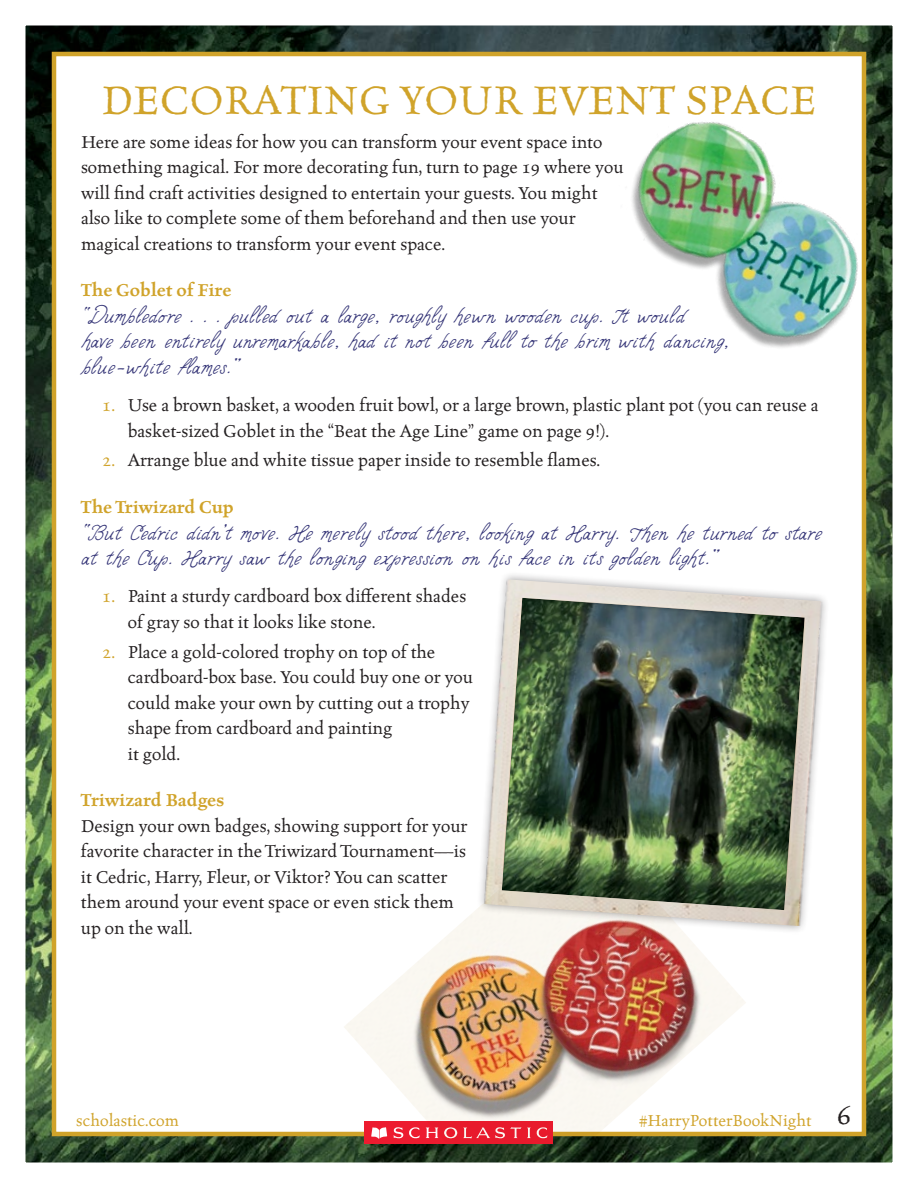
<style>
.page{position:relative;width:918px;height:1188px;background:#fff}
.page>*{position:absolute;margin:0;border:0;box-sizing:border-box;transform-origin:0 0}
.t1{font:45px "Celestia Antiqua MVB";letter-spacing:.02em;color:#d0a32a}
.t2{font:19.5px/25.5px "Celestia Antiqua Std";color:#231f20}
.t3{font:italic 19.5px/25.5px "Mirabelle Schoolbook";color:#333376}
.t4{font:600 19.5px "Celestia Antiqua MVB";color:#d0a32a}
.t5{font:600 19.5px "Celestia Antiqua Std";color:#d0a32a}
.t6{font:18px "Celestia Antiqua MVB";color:#d0a32a}
.s1{color:#d0a32a}
.s2{font-size:30px;color:#231f20}
</style>
<div class="page">
<img style="left:27px;top:27px;width:864px;height:1134px">
<div style="left:52px;top:52px;width:814px;height:1084px;background:#fff;border:4px solid #d0a32a"></div>
<div style="left:477px;top:571px;width:353px;height:364px;background:#231f20;opacity:.4"></div>
<img style="left:477px;top:578px;width:353px;height:349px">
<img style="left:488px;top:587px;width:331px;height:327px">
<img style="left:344px;top:816px;width:402px;height:345px">
<img style="left:575px;top:55px;width:316px;height:327px">
<h1 class="t1" style="left:102px;top:77px;width:716px">DECORATING YOUR EVENT SPACE</h1>
<p class="t2" style="left:81px;top:129px;width:544px">Here are some ideas for how you can transform your event space into something magical. For more decorating fun, turn to page 19 where you will find craft activities designed to entertain your guests. You might also like to complete some of them beforehand and then use your magical creations to transform your event space.</p>
<p class="t4" style="left:81px;top:280px;width:152px">The Goblet of Fire</p>
<p class="t3" style="left:81px;top:303px;width:658px">“Dumbledore...p ulledoutalarge,roughlyhewnwoodencup .Itwould havebeenentirelyunremarkable,haditnotbeenfull tothebrimwithdancing, blue-whiteflames.”</p>
<p class="t2" style="left:128px;top:393px;width:692px;text-indent:-26px"><span class="s1">1.</span> Use a brown basket, a wooden fruit bowl, or a large brown, plastic plant pot (you can reuse a basket-sized Goblet in the “Beat the Age Line” game on page 9!).</p>
<p class="t2" style="left:102px;top:448px;width:500px"><span class="s1">2.</span> Arrange blue and white tissue paper inside to resemble flames.</p>
<p class="t5" style="left:81px;top:497px;width:154px">The Triwizard Cup</p>
<p class="t3" style="left:81px;top:520px;width:750px">“ButCedricdidn’tmove.Hemerelystoodthere,looking atHarry.Thenheturnedtostare attheCup .Harrysaw thelonging exp ressiononhisfaceinitsgoldenlight.”</p>
<p class="t2" style="left:128px;top:584px;width:340px;text-indent:-26px"><span class="s1">1.</span> Paint a sturdy cardboard box different shades of gray so that it looks like stone.</p>
<p class="t2" style="left:128px;top:639px;width:347px;text-indent:-26px"><span class="s1">2.</span> Place a gold-colored trophy on top of the cardboard-box base. You could buy one or you could make your own by cutting out a trophy shape from cardboard and painting<br>it gold.</p>
<p class="t4" style="left:81px;top:790px;width:145px">Triwizard Badges</p>
<p class="t2" style="left:81px;top:814px;width:388px">Design your own badges, showing support for your favorite character in the Triwizard Tournament—is it Cedric, Harry, Fleur, or Viktor? You can scatter them around your event space or even stick them up on the wall.</p>
<p class="t6" style="left:76px;top:1111px;width:104px">scholastic.com</p>
<p class="t6" style="left:639px;top:1111px;width:213px">#HarryPotterBookNight <span class="s2">6</span></p>
</div>
